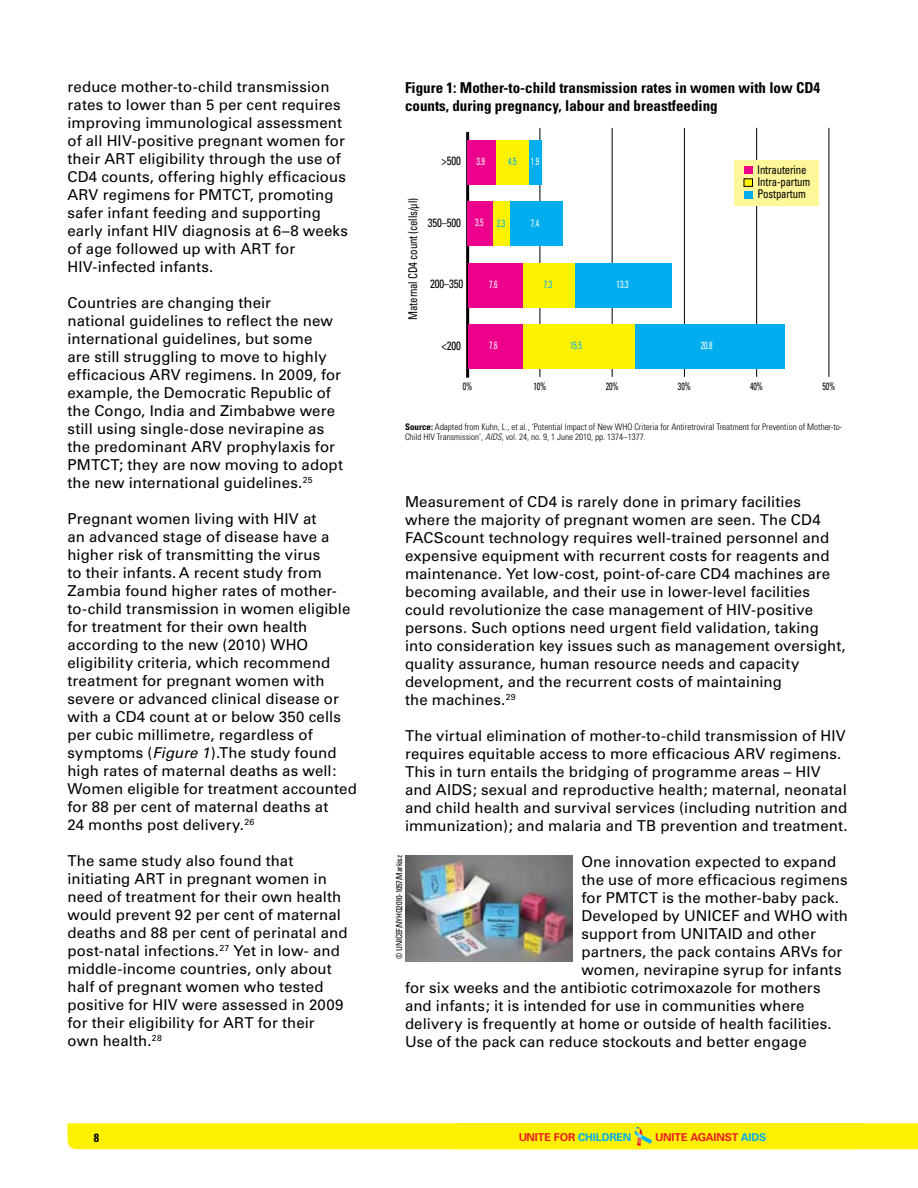
<style>
.page{position:relative;width:918px;height:1188px;background:#fff}
.page>*{position:absolute;margin:0;border:0;box-sizing:border-box;transform-origin:0 0}
.t1{font:15px/18px "Univers";letter-spacing:.005em;color:#000}
.t2{font:700 condensed 15px/18px "Univers";color:#000}
.t3{font:condensed 12px "Univers";letter-spacing:-.015em;color:#000;scale:.9 1}
.t4{font:700 condensed 12px "Univers";color:#000}
.t5{font:700 10.8px "Univers";letter-spacing:-.01em;color:#ed1d24}
.t6{font:condensed 10.5px "Univers";color:#fff;scale:.75 1}
.t7{font:condensed 10.5px "Univers";letter-spacing:-.015em;color:#000;scale:.75 1}
.t8{font:condensed 10.5px "Univers";color:#00aeef;scale:.75 1}
.t9{font:300 condensed 9px/10.5px "Univers";color:#000}
.t10{font:condensed 8.25px "Univers";letter-spacing:-.04em;color:#000}
.s1{font-style:italic}
.s2{color:#00aeef}
.s3{font-weight:700}
</style>
<div class="page">
<hr style="left:540px;top:128px;width:1px;height:249px;background:#000">
<hr style="left:612px;top:128px;width:1px;height:249px;background:#000">
<hr style="left:684px;top:128px;width:1px;height:249px;background:#000">
<hr style="left:756px;top:128px;width:1px;height:249px;background:#000">
<hr style="left:829px;top:128px;width:1px;height:249px;background:#000">
<hr style="left:466px;top:132px;width:3px;height:246px;background:#000">
<div style="left:635px;top:324px;width:150px;height:44px;background:#00aeef"></div>
<div style="left:575px;top:263px;width:96px;height:44px;background:#00aeef"></div>
<div style="left:510px;top:202px;width:53px;height:44px;background:#00aeef"></div>
<div style="left:528px;top:141px;width:14px;height:44px;background:#00aeef"></div>
<div style="left:523px;top:324px;width:112px;height:44px;background:#fff200"></div>
<div style="left:523px;top:263px;width:52px;height:44px;background:#fff200"></div>
<div style="left:493px;top:202px;width:17px;height:44px;background:#fff200"></div>
<div style="left:496px;top:141px;width:32px;height:44px;background:#fff200"></div>
<div style="left:468px;top:324px;width:55px;height:44px;background:#ec008c"></div>
<div style="left:468px;top:263px;width:55px;height:44px;background:#ec008c"></div>
<div style="left:468px;top:202px;width:25px;height:44px;background:#ec008c"></div>
<div style="left:468px;top:141px;width:28px;height:44px;background:#ec008c"></div>
<div style="left:734px;top:160px;width:85px;height:45px;background:#fff799"></div>
<div style="left:744px;top:191px;width:9px;height:8px;background:#00aeef"></div>
<div style="left:744px;top:179px;width:9px;height:7px;background:#fff200"></div>
<div style="left:744px;top:179px;width:9px;height:8px;border:1px solid #000"></div>
<div style="left:744px;top:167px;width:9px;height:7px;background:#ec008c"></div>
<img style="left:405px;top:855px;width:167px;height:106px">
<div style="left:68px;top:1123px;width:850px;height:26px;background:#fff200"></div>
<p class="t1" style="left:67px;top:78px;width:282px">reduce mother-to-child transmission rates to lower than 5 per cent requires improving immunological assessment of all HIV-positive pregnant women for their ART eligibility through the use of CD4 counts, offering highly efficacious ARV regimens for PMTCT, promoting safer infant feeding and supporting early infant HIV diagnosis at 6–8 weeks of age followed up with ART for HIV-infected infants.</p>
<p class="t1" style="left:67px;top:294px;width:277px">Countries are changing their<br>national guidelines to reflect the new international guidelines, but some<br>are still struggling to move to highly efficacious ARV regimens. In 2009, for example, the Democratic Republic of the Congo, India and Zimbabwe were still using single-dose nevirapine as the predominant ARV prophylaxis for PMTCT; they are now moving to adopt the new international guidelines.<sup>25</sup></p>
<p class="t1" style="left:67px;top:510px;width:291px">Pregnant women living with HIV at<br>an advanced stage of disease have a higher risk of transmitting the virus<br>to their infants. A recent study from Zambia found higher rates of mother&shy;to-child transmission in women eligible for treatment for their own health according to the new (2010) WHO eligibility criteria, which recommend treatment for pregnant women with severe or advanced clinical disease or with a CD4 count at or below 350 cells per cubic millimetre, regardless of symptoms (<span class="s1">Figure 1</span>).The study found high rates of maternal deaths as well:<br>Women eligible for treatment accounted for 88 per cent of maternal deaths at<br>24 months post delivery.<sup>26</sup></p>
<p class="t1" style="left:67px;top:852px;width:282px">The same study also found that initiating ART in pregnant women in need of treatment for their own health would prevent 92 per cent of maternal deaths and 88 per cent of perinatal and post-natal infections.<sup>27</sup> Yet in low- and middle-income countries, only about half of pregnant women who tested positive for HIV were assessed in 2009 for their eligibility for ART for their own health.<sup>28</sup></p>
<p class="t10" style="left:394px;top:958px;width:105px;rotate:-90deg">© UNICEF/NYHQ2010-1057/Markisz</p>
<p class="t2" style="left:405px;top:79px;width:417px">Figure 1: Mother-to-child transmission rates in women with low CD4 counts, during pregnancy, labour and breastfeeding</p>
<p class="t3" style="left:442px;top:153px;width:23px">&gt;500</p>
<p class="t6" style="left:476px;top:155px;width:13px">3.9</p>
<p class="t8" style="left:508px;top:155px;width:13px">4.5</p>
<p class="t6" style="left:531px;top:155px;width:13px">1.9</p>
<p class="t3" style="left:757px;top:162px;width:56px">Intrauterine</p>
<p class="t3" style="left:757px;top:174px;width:60px">Intra-partum</p>
<p class="t3" style="left:757px;top:186px;width:55px">Postpartum</p>
<p class="t3" style="left:405px;top:320px;width:136px;rotate:-90deg">Maternal CD4 count (cells/µl)</p>
<p class="t3" style="left:428px;top:215px;width:38px">350–500</p>
<p class="t6" style="left:475px;top:216px;width:42px">3.5 <span class="s2">2.3</span></p>
<p class="t6" style="left:531px;top:216px;width:13px">7.4</p>
<p class="t3" style="left:430px;top:276px;width:38px">200–350</p>
<p class="t6" style="left:489px;top:277px;width:13px">7.6</p>
<p class="t8" style="left:544px;top:277px;width:13px">7.3</p>
<p class="t6" style="left:617px;top:277px;width:17px">13.3</p>
<p class="t3" style="left:442px;top:338px;width:23px">&lt;200</p>
<p class="t6" style="left:489px;top:339px;width:13px">7.6</p>
<p class="t8" style="left:570px;top:339px;width:17px">15.5</p>
<p class="t6" style="left:701px;top:339px;width:17px">20.8</p>
<p class="t7" style="left:463px;top:380px;width:14px">0%</p>
<p class="t7" style="left:533px;top:380px;width:19px">10%</p>
<p class="t7" style="left:606px;top:380px;width:19px">20%</p>
<p class="t7" style="left:678px;top:380px;width:19px">30%</p>
<p class="t7" style="left:750px;top:380px;width:19px">40%</p>
<p class="t7" style="left:822px;top:380px;width:19px">50%</p>
<p class="t9" style="left:405px;top:422px;width:439px"><span class="s3">Source:</span> Adapted from Kuhn, L., et al., ‘Potential Impact of New WHO Criteria for Antiretroviral Treatment for Prevention of Mother-to-<br>Child HIV Transmission’, <span class="s1">AIDS</span>, vol. 24, no. 9, 1 June 2010, pp. 1374–1377.</p>
<p class="t1" style="left:405px;top:492px;width:442px">Measurement of CD4 is rarely done in primary facilities where the majority of pregnant women are seen. The CD4<br>FACScount technology requires well-trained personnel and expensive equipment with recurrent costs for reagents and maintenance. Yet low-cost, point-of-care CD4 machines are becoming available, and their use in lower-level facilities could revolutionize the case management of HIV-positive persons. Such options need urgent field validation, taking into consideration key issues such as management oversight, quality assurance, human resource needs and capacity development, and the recurrent costs of maintaining<br>the machines.<sup>29</sup></p>
<p class="t1" style="left:405px;top:726px;width:444px">The virtual elimination of mother-to-child transmission of HIV requires equitable access to more efficacious ARV regimens.<br>This in turn entails the bridging of programme areas – HIV and AIDS; sexual and reproductive health; maternal, neonatal and child health and survival services (including nutrition and immunization); and malaria and TB prevention and treatment.</p>
<p class="t1" style="left:581px;top:852px;width:257px">One innovation expected to expand</p>
<p class="t1" style="left:581px;top:870px;width:268px">the use of more efficacious regimens</p>
<p class="t1" style="left:581px;top:888px;width:259px">for PMTCT is the mother-baby pack.</p>
<p class="t1" style="left:581px;top:906px;width:268px">Developed by UNICEF and WHO with</p>
<p class="t1" style="left:581px;top:924px;width:236px">support from UNITAID and other</p>
<p class="t1" style="left:581px;top:942px;width:262px">partners, the pack contains ARVs for</p>
<p class="t1" style="left:581px;top:960px;width:262px">women, nevirapine syrup for infants</p>
<p class="t1" style="left:405px;top:978px;width:417px">for six weeks and the antibiotic cotrimoxazole for mothers</p>
<p class="t1" style="left:405px;top:996px;width:401px">and infants; it is intended for use in communities where</p>
<p class="t1" style="left:405px;top:1014px;width:428px">delivery is frequently at home or outside of health facilities.</p>
<p class="t1" style="left:405px;top:1032px;width:403px">Use of the pack can reduce stockouts and better engage</p>
<p class="t4" style="left:94px;top:1130px;width:7px">8</p>
<p class="t5" style="left:519px;top:1130px;width:114px">UNITE FOR <span class="s2">CHILDREN</span></p>
<p class="t5" style="left:655px;top:1130px;width:113px">UNITE AGAINST <span class="s2">AIDS</span></p>
</div>
